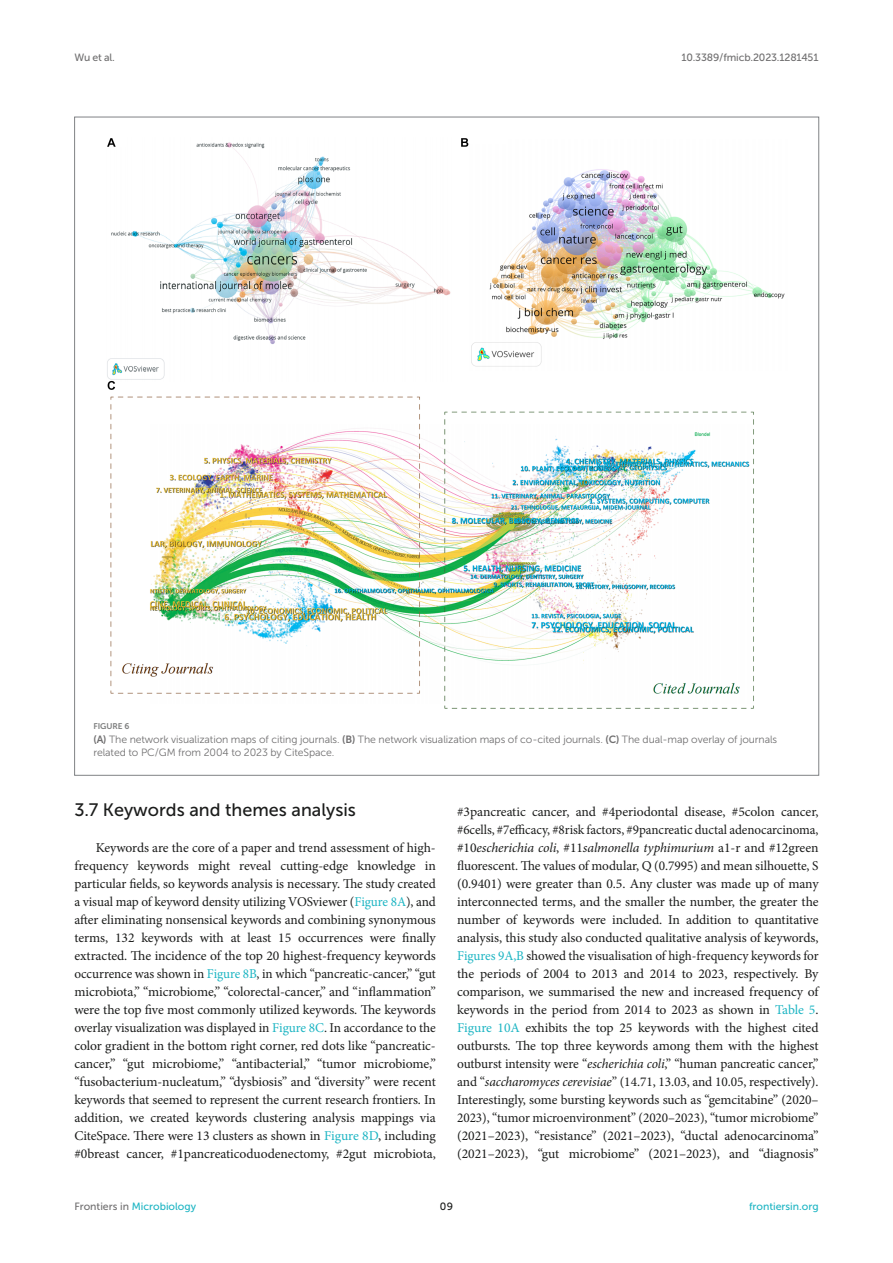
<style>
.page{position:relative;width:893px;height:1263px;background:#fff}
.page>*{position:absolute;margin:0;border:0;box-sizing:border-box;transform-origin:0 0}
.HEAD_2{font:18px "Museo Sans 500";color:#1b1c1b}
.TEXT_FLUSH{font:13.5px/18px "Minion Pro";letter-spacing:-.005em;color:#1b1c1b;text-align:justify}
.FIG_LEG{font:10.5px/13.5px "Museo Sans 300";letter-spacing:-.01em;color:#706f70}
.t1{font:10.5px "Museo Sans 500";color:#1db5c3}
.t2{font:10.5px "Museo Sans 500";letter-spacing:-.015em;color:#706f70}
.t3{font:10.5px "Museo Sans 500";color:#1b1c1b}
.FIG_HD{font:8.25px "Museo Sans 700";letter-spacing:-.01em;color:#7e7f7f}
.s1{font-family:"Museo Sans 700"}
.s2{color:#1db5c3}
.s3{font-style:italic}
.s4{color:#706f70}
</style>
<div class="page">
<img style="left:107px;top:138px;width:678px;height:571px">
<p class="t2" style="left:74px;top:51px;width:42px">Wu et al.</p>
<p class="t2" style="left:681px;top:51px;width:139px">10.3389/fmicb.2023.1281451</p>
<p class="FIG_HD" style="left:94px;top:722px;width:37px">FIGURE 6</p>
<p class="FIG_LEG" style="left:94px;top:732px;width:685px"><span class="s1">(A)</span> The network visualization maps of citing journals. <span class="s1">(B)</span> The network visualization maps of co-cited journals. <span class="s1">(C)</span> The dual-map overlay of journals related to PC/GM from 2004 to 2023 by CiteSpace.</p>
<p class="HEAD_2" style="left:74px;top:800px;width:283px">3.7 Keywords and themes analysis</p>
<p class="TEXT_FLUSH" style="left:74px;top:839px;width:363px;text-indent:21px">Keywords are the core of a paper and trend assessment of high&shy;frequency keywords might reveal cutting-edge knowledge in particular fields, so keywords analysis is necessary. The study created a visual map of keyword density utilizing VOSviewer (<span class="s2">Figure 8A</span>), and after eliminating nonsensical keywords and combining synonymous terms, 132 keywords with at least 15 occurrences were finally extracted. The incidence of the top 20 highest-frequency keywords occurrence was shown in <span class="s2">Figure 8B</span>, in which “pancreatic-cancer,” “gut microbiota,” “microbiome,” “colorectal-cancer,” and “inflammation” were the top five most commonly utilized keywords. The keywords overlay visualization was displayed in <span class="s2">Figure 8C</span>. In accordance to the color gradient in the bottom right corner, red dots like “pancreatic&shy;cancer,” “gut microbiome,” “antibacterial,” “tumor microbiome,” “fusobacterium-nucleatum,” “dysbiosis” and “diversity” were recent keywords that seemed to represent the current research frontiers. In addition, we created keywords clustering analysis mappings via CiteSpace. There were 13 clusters as shown in <span class="s2">Figure 8D</span>, including #0breast cancer, #1pancreaticoduodenectomy, #2gut microbiota,</p>
<p class="TEXT_FLUSH" style="left:457px;top:803px;width:363px">#3pancreatic cancer, and #4periodontal disease, #5colon cancer, #6cells, #7efficacy, #8risk factors, #9pancreatic ductal adenocarcinoma, #10<span class="s3">escherichia coli</span>, #11<span class="s3">salmonella typhimurium</span> a1-r and #12green fluorescent. The values of modular, Q (0.7995) and mean silhouette, S (0.9401) were greater than 0.5. Any cluster was made up of many interconnected terms, and the smaller the number, the greater the number of keywords were included. In addition to quantitative analysis, this study also conducted qualitative analysis of keywords, <span class="s2">Figures 9A,B</span> showed the visualisation of high-frequency keywords for the periods of 2004 to 2013 and 2014 to 2023, respectively. By comparison, we summarised the new and increased frequency of keywords in the period from 2014 to 2023 as shown in <span class="s2">Table 5</span>.<br><span class="s2">Figure 10A</span> exhibits the top 25 keywords with the highest cited outbursts. The top three keywords among them with the highest outburst intensity were “<span class="s3">escherichia coli</span>,” “human pancreatic cancer,” and “<span class="s3">saccharomyces cerevisiae</span>” (14.71, 13.03, and 10.05, respectively).<br>Interestingly, some bursting keywords such as “gemcitabine” (2020– 2023), “tumor microenvironment” (2020–2023), “tumor microbiome” (2021–2023), “resistance” (2021–2023), “ductal adenocarcinoma” (2021–2023), “gut microbiome” (2021–2023), and “diagnosis”</p>
<p class="t1" style="left:74px;top:1200px;width:123px"><span class="s4">Frontiers in</span> Microbiology</p>
<p class="t3" style="left:440px;top:1200px;width:15px">09</p>
<p class="t1" style="left:749px;top:1200px;width:71px">frontiersin.org</p>
</div>
